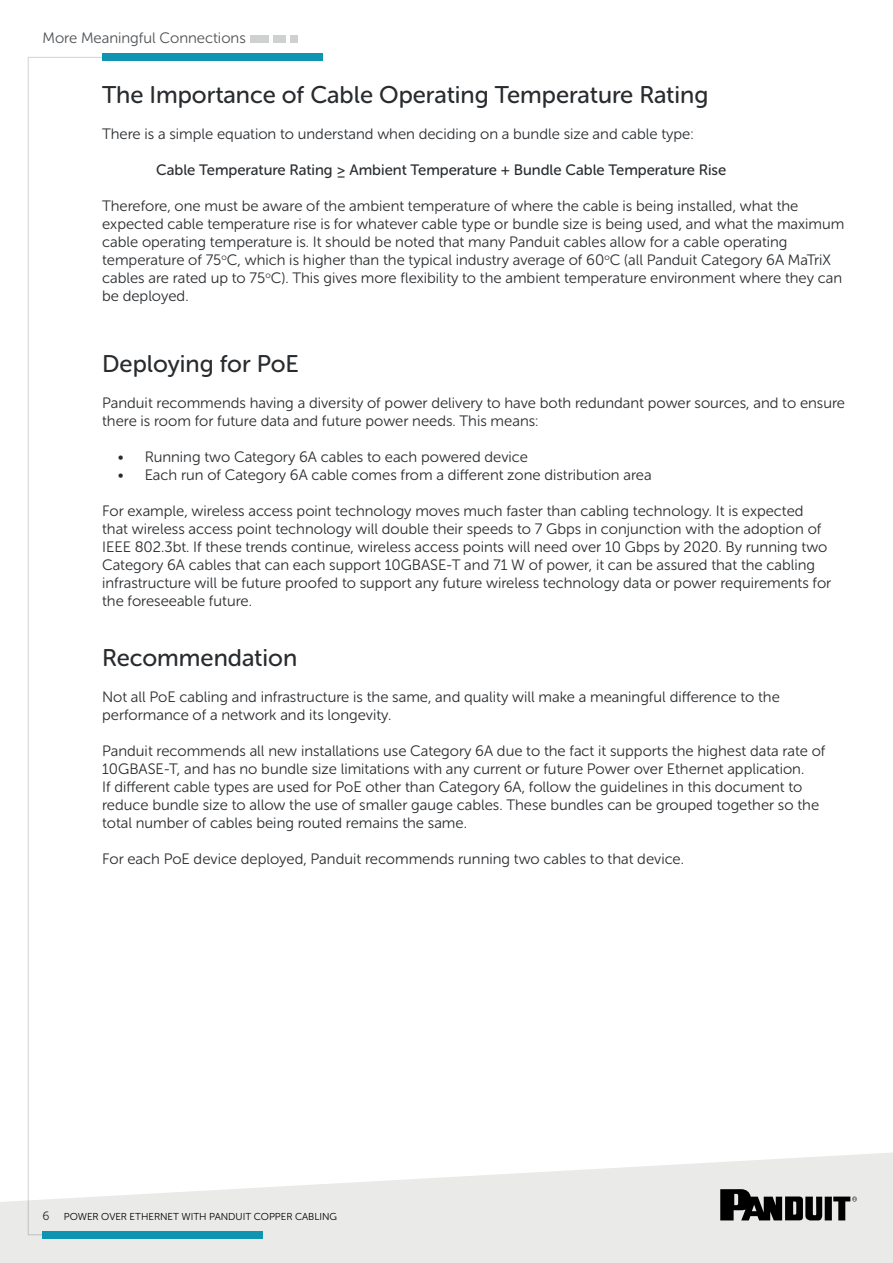
<style>
.page{position:relative;width:893px;height:1263px;background:#fff}
.page>*{position:absolute;margin:0;border:0;box-sizing:border-box;transform-origin:0 0}
.t1{font:24px "Museo Sans Rounded 500";color:#292c2f}
.t2{font:15px/18px "Museo Sans Rounded 300";color:#292c2f}
.t3{font:15px "Museo Sans Rounded 500";color:#292c2f}
.t4{font:15px "Museo Sans Rounded 300";color:#4f5255}
.t5{font:10.05px "Museo Sans Rounded 300";color:#000}
.s1{font-size:12px;color:#292c2f}
</style>
<div class="page">
<svg style="left:0;top:1152px;width:893px;height:111px;fill:#eaeae8"></svg>
<svg style="left:27px;top:57px;width:92px;height:1179px"></svg>
<div style="left:102px;top:54px;width:221px;height:7px;background:#0f94b2"></div>
<div style="left:290px;top:35px;width:8px;height:8px;background:#cfd1d0"></div>
<div style="left:273px;top:35px;width:13px;height:8px;background:#cfd1d0"></div>
<div style="left:250px;top:35px;width:19px;height:8px;background:#cfd1d0"></div>
<div style="left:43px;top:1231px;width:220px;height:8px;background:#0f94b2"></div>
<svg style="left:720px;top:1189px;width:137px;height:31px;background:#616160"></svg>
<p class="t4" style="left:43px;top:29px;width:205px">More Meaningful Connections</p>
<h1 class="t1" style="left:102px;top:82px;width:608px">The Importance of Cable Operating Temperature Rating</h1>
<p class="t2" style="left:102px;top:125px;width:593px">There is a simple equation to understand when deciding on a bundle size and cable type:</p>
<p class="t3" style="left:156px;top:162px;width:572px">Cable Temperature Rating ≥ Ambient Temperature + Bundle Cable Temperature Rise</p>
<p class="t2" style="left:102px;top:197px;width:744px">Therefore, one must be aware of the ambient temperature of where the cable is being installed, what the expected cable temperature rise is for whatever cable type or bundle size is being used, and what the maximum cable operating temperature is. It should be noted that many Panduit cables allow for a cable operating temperature of 75<sup>o</sup>C, which is higher than the typical industry average of 60<sup>o</sup>C (all Panduit Category 6A MaTriX cables are rated up to 75<sup>o</sup>C). This gives more flexibility to the ambient temperature environment where they can be deployed.</p>
<h1 class="t1" style="left:102px;top:351px;width:198px">Deploying for PoE</h1>
<p class="t2" style="left:102px;top:394px;width:744px">Panduit recommends having a diversity of power delivery to have both redundant power sources, and to ensure there is room for future data and future power needs. This means:</p>
<p class="t2" style="left:118px;top:448px;width:412px">• Running two Category 6A cables to each powered device</p>
<p class="t2" style="left:118px;top:466px;width:535px">• Each run of Category 6A cable comes from a different zone distribution area</p>
<p class="t2" style="left:102px;top:502px;width:731px">For example, wireless access point technology moves much faster than cabling technology. It is expected that wireless access point technology will double their speeds to 7 Gbps in conjunction with the adoption of IEEE 802.3bt. If these trends continue, wireless access points will need over 10 Gbps by 2020. By running two Category 6A cables that can each support 10GBASE-T and 71 W of power, it can be assured that the cabling infrastructure will be future proofed to support any future wireless technology data or power requirements for the foreseeable future.</p>
<h1 class="t1" style="left:102px;top:644px;width:197px">Recommendation</h1>
<p class="t2" style="left:102px;top:688px;width:679px">Not all PoE cabling and infrastructure is the same, and quality will make a meaningful difference to the performance of a network and its longevity.</p>
<p class="t2" style="left:102px;top:742px;width:725px">Panduit recommends all new installations use Category 6A due to the fact it supports the highest data rate of 10GBASE-T, and has no bundle size limitations with any current or future Power over Ethernet application.<br>If different cable types are used for PoE other than Category 6A, follow the guidelines in this document to reduce bundle size to allow the use of smaller gauge cables. These bundles can be grouped together so the total number of cables being routed remains the same.</p>
<p class="t2" style="left:102px;top:850px;width:583px">For each PoE device deployed, Panduit recommends running two cables to that device.</p>
<p class="t5" style="left:43px;top:1211px;width:296px"><span class="s1">6</span> POWER OVER ETHERNET WITH PANDUIT COPPER CABLING</p>
</div>
